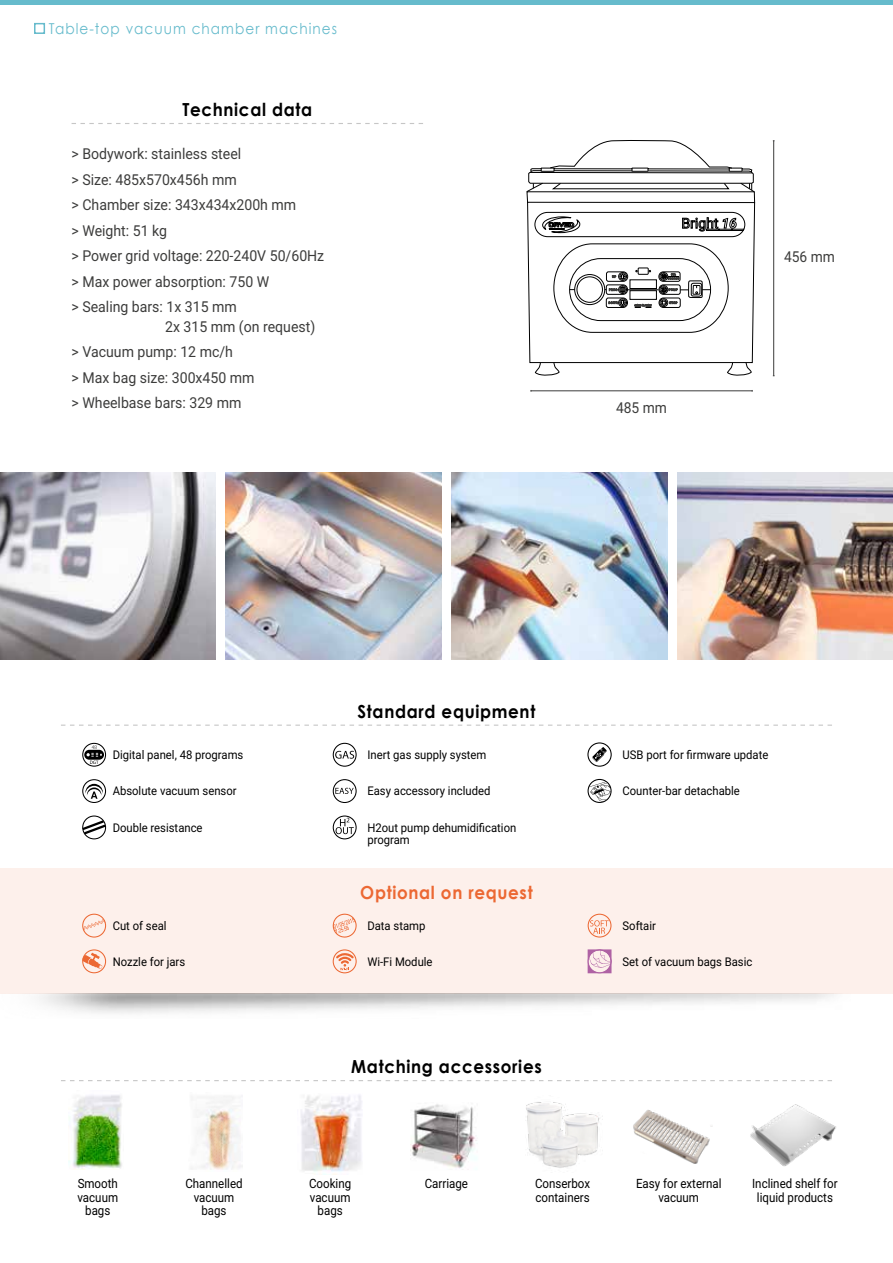
<style>
.page{position:relative;width:893px;height:1263px;background:#fff}
.page>*{position:absolute;margin:0;border:0;box-sizing:border-box;transform-origin:0 0}
.t1{font:700 18px "Century Gothic";letter-spacing:.04em;color:#000;scale:.93 1}
.t2{font:700 18px "Century Gothic";letter-spacing:.04em;color:#ec6833;scale:.93 1}
.t3{font:15px/25.5px "Roboto";color:#3c3c3b;scale:.94 1}
.t4{font:15px "Century Gothic";letter-spacing:.075em;color:#6bc;scale:.91 1}
.t5{font:15px "Roboto";color:#3c3c3b;scale:.92 1}
.t6{font:12.75px/13.8px "Roboto";color:#000;text-align:center;scale:.9 1}
.t7{font:12px/12px "Roboto";color:#000;scale:.94 1}
</style>
<div class="page">
<div style="left:0;top:868px;width:893px;height:125px;background:#fdf0eb"></div>
<div style="left:0;top:0;width:893px;height:5px;background:#6bc"></div>
<div style="left:34px;top:23px;width:11px;height:11px;border:2px solid #6bc"></div>
<svg style="left:72px;top:123px;width:351px;height:1px"></svg>
<svg style="left:333px;top:779px;width:24px;height:24px"></svg>
<svg style="left:82px;top:815px;width:24px;height:24px"></svg>
<svg style="left:333px;top:815px;width:24px;height:24px"></svg>
<svg style="left:82px;top:779px;width:24px;height:24px"></svg>
<svg style="left:588px;top:779px;width:24px;height:24px"></svg>
<svg style="left:587px;top:742px;width:25px;height:25px"></svg>
<svg style="left:82px;top:914px;width:24px;height:23px"></svg>
<svg style="left:588px;top:949px;width:24px;height:24px"></svg>
<img style="left:0;top:472px;width:216px;height:187px">
<img style="left:451px;top:472px;width:216px;height:187px">
<img style="left:226px;top:472px;width:216px;height:187px">
<img style="left:677px;top:472px;width:216px;height:187px">
<svg style="left:82px;top:743px;width:24px;height:24px"></svg>
<svg style="left:332px;top:913px;width:25px;height:25px"></svg>
<hr style="left:531px;top:391px;width:221px;height:1px;background:#3c3c3b">
<hr style="left:773px;top:141px;width:1px;height:235px;background:#3c3c3b">
<svg style="left:333px;top:743px;width:24px;height:24px"></svg>
<svg style="left:526px;top:140px;width:229px;height:236px"></svg>
<svg style="left:82px;top:949px;width:24px;height:24px"></svg>
<svg style="left:333px;top:949px;width:24px;height:24px"></svg>
<svg style="left:588px;top:914px;width:23px;height:23px"></svg>
<svg style="left:61px;top:1080px;width:771px;height:1px"></svg>
<img style="left:750px;top:1104px;width:86px;height:63px">
<img style="left:633px;top:1110px;width:80px;height:54px">
<img style="left:526px;top:1102px;width:77px;height:66px">
<img style="left:69px;top:1095px;width:53px;height:74px">
<img style="left:301px;top:1095px;width:61px;height:79px">
<svg style="left:191px;top:1096px;width:52px;height:74px"></svg>
<img style="left:410px;top:1104px;width:67px;height:65px">
<svg style="left:61px;top:725px;width:771px;height:1px"></svg>
<p class="t4" style="left:49px;top:19px;width:318px">Table-top vacuum chamber machines</p>
<h1 class="t1" style="left:182px;top:98px;width:141px">Technical data</h1>
<p class="t3" style="left:72px;top:141px;width:270px">&gt; Bodywork: stainless steel<br>&gt; Size: 485x570x456h mm<br>&gt; Chamber size: 343x434x200h mm<br>&gt; Weight: 51 kg<br>&gt; Power grid voltage: 220-240V 50/60Hz &gt; Max power absorption: 750 W<br>&gt; Sealing bars: 1x 315 mm</p>
<p class="t3" style="left:72px;top:313px;width:261px;text-indent:94px">2x 315 mm (on request) &gt; Vacuum pump: 12 mc/h<br>&gt; Max bag size: 300x450 mm<br>&gt; Wheelbase bars: 329 mm</p>
<p class="t5" style="left:616px;top:397px;width:57px">485 mm</p>
<p class="t5" style="left:784px;top:246px;width:57px">456 mm</p>
<p class="t7" style="left:113px;top:748px;width:141px">Digital panel, 48 programs</p>
<p class="t7" style="left:113px;top:785px;width:133px">Absolute vacuum sensor</p>
<p class="t7" style="left:113px;top:821px;width:97px">Double resistance</p>
<p class="t7" style="left:113px;top:919px;width:59px">Cut of seal</p>
<p class="t7" style="left:113px;top:955px;width:79px">Nozzle for jars</p>
<h1 class="t1" style="left:358px;top:700px;width:193px">Standard equipment</h1>
<p class="t7" style="left:367px;top:748px;width:128px">Inert gas supply system</p>
<p class="t7" style="left:367px;top:785px;width:132px">Easy accessory included</p>
<p class="t7" style="left:367px;top:821px;width:160px">H2out pump dehumidification program</p>
<h1 class="t2" style="left:360px;top:881px;width:187px">Optional on request</h1>
<p class="t7" style="left:367px;top:919px;width:63px">Data stamp</p>
<p class="t7" style="left:367px;top:955px;width:71px">Wi-Fi Module</p>
<h1 class="t1" style="left:351px;top:1055px;width:206px">Matching accessories</h1>
<p class="t7" style="left:622px;top:748px;width:157px">USB port for firmware update</p>
<p class="t7" style="left:622px;top:785px;width:126px">Counter-bar detachable</p>
<p class="t7" style="left:622px;top:919px;width:37px">Softair</p>
<p class="t7" style="left:622px;top:955px;width:140px">Set of vacuum bags Basic</p>
<p class="t6" style="left:77px;top:1176px;width:47px">Smooth vacuum bags</p>
<p class="t6" style="left:185px;top:1176px;width:65px">Channelled vacuum bags</p>
<p class="t6" style="left:309px;top:1176px;width:48px">Cooking vacuum bags</p>
<p class="t6" style="left:636px;top:1176px;width:97px">Easy for external vacuum</p>
<p class="t6" style="left:752px;top:1176px;width:97px">Inclined shelf for liquid products</p>
<p class="t6" style="left:535px;top:1176px;width:63px;text-align:left">Conserbox containers</p>
<p class="t6" style="left:425px;top:1176px;width:50px">Carriage</p>
</div>
